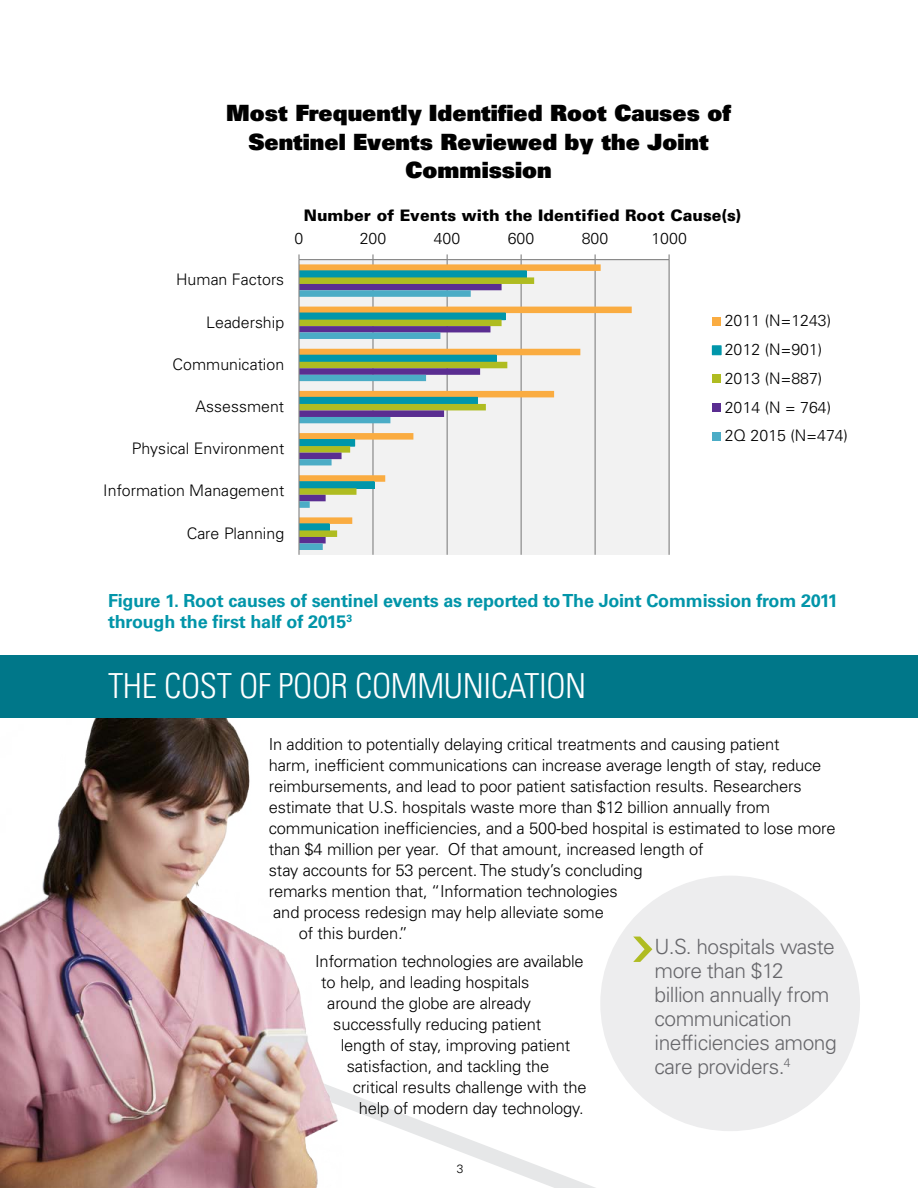
<style>
.page{position:relative;width:918px;height:1188px;background:#fff}
.page>*{position:absolute;margin:0;border:0;box-sizing:border-box;transform-origin:0 0}
.t1{font:300 condensed 34.5px "Univers LT Std";letter-spacing:-.01em;color:#fff}
.t2{font:22.35px/28.2px "Univers LT Std X Black";color:#000;text-align:center}
.t3{font:300 21px/24px "Univers LT Std";letter-spacing:-.025em;color:#67676b}
.t4{font:700 18px/21px "Univers LT Std";letter-spacing:-.01em;color:#0295a9}
.t5{font:300 16.5px "Univers LT Std";letter-spacing:-.01em;color:#000}
.t6{font:300 15.9px/28.7px "Univers LT Std";color:#000}
.t7{font:900 15.9px "Univers LT Std";color:#000}
.t8{font:300 12px "Univers LT Std";color:#000}
</style>
<div class="page">
<svg style="left:343px;top:1091px;width:252px;height:97px"></svg>
<div style="left:0;top:656px;width:918px;height:62px;background:#007789"></div>
<div style="left:597px;top:872px;width:266px;height:262px;background:#ededee;border-radius:50%"></div>
<div style="left:594px;top:869px;width:272px;height:268px;border:6px solid #fff;border-radius:50%"></div>
<svg style="left:633px;top:937px;width:19px;height:25px"></svg>
<img style="left:0;top:718px;width:343px;height:470px">
<div style="left:299px;top:260px;width:370px;height:295px;background:#f2f2f2"></div>
<hr style="left:372px;top:260px;width:2px;height:295px;background:#868686">
<hr style="left:447px;top:260px;width:1px;height:295px;background:#868686">
<hr style="left:521px;top:260px;width:1px;height:295px;background:#868686">
<hr style="left:595px;top:260px;width:1px;height:295px;background:#868686">
<hr style="left:669px;top:260px;width:1px;height:295px;background:#868686">
<svg style="left:300px;top:264px;width:332px;height:260px"></svg>
<div style="left:299px;top:271px;width:227px;height:6px;background:#0096aa"></div>
<div style="left:299px;top:270px;width:228px;height:8px;border:1px solid #0096aa"></div>
<svg style="left:300px;top:277px;width:234px;height:260px"></svg>
<svg style="left:300px;top:284px;width:202px;height:253px"></svg>
<svg style="left:300px;top:290px;width:171px;height:260px"></svg>
<hr style="left:299px;top:259px;width:370px;height:1px;background:#868686">
<hr style="left:298px;top:260px;width:2px;height:295px;background:#868686">
<div style="left:712px;top:317px;width:9px;height:9px;background:#faac41"></div>
<div style="left:712px;top:345px;width:10px;height:10px;background:#0096aa;border:1px solid #0096aa"></div>
<div style="left:712px;top:375px;width:9px;height:8px;background:#afbc21"></div>
<div style="left:712px;top:403px;width:9px;height:9px;background:#5a2d91"></div>
<div style="left:712px;top:432px;width:9px;height:9px;background:#4bacc6"></div>
<h2 class="t2" style="left:226px;top:99px;width:506px">Most Frequently Identified Root Causes of<br>Sentinel Events Reviewed by the Joint<br>Commission</h2>
<p class="t7" style="left:304px;top:206px;width:439px">Number of Events with the Identified Root Cause(s)</p>
<p class="t6" style="left:295px;top:224px;width:10px">0</p>
<p class="t6" style="left:360px;top:224px;width:28px">200</p>
<p class="t6" style="left:434px;top:224px;width:28px">400</p>
<p class="t6" style="left:508px;top:224px;width:28px">600</p>
<p class="t6" style="left:582px;top:224px;width:28px">800</p>
<p class="t6" style="left:651px;top:224px;width:37px">1000</p>
<p class="t6" style="left:176px;top:266px;width:110px">Human Factors</p>
<p class="t6" style="left:206px;top:308px;width:80px">Leadership</p>
<p class="t6" style="left:172px;top:350px;width:113px">Communication</p>
<p class="t6" style="left:196px;top:392px;width:90px">Assessment</p>
<p class="t6" style="left:132px;top:434px;width:154px">Physical Environment</p>
<p class="t6" style="left:103px;top:476px;width:183px">Information Management</p>
<p class="t6" style="left:187px;top:519px;width:99px">Care Planning</p>
<p class="t6" style="left:725px;top:307px;width:125px">2011 (N=1243)<br>2012 (N=901)<br>2013 (N=887)<br>2014 (N = 764)<br>2Q 2015 (N=474)</p>
<p class="t4" style="left:108px;top:590px;width:731px">Figure 1. Root causes of sentinel events as reported to The Joint Commission from 2011 through the first half of 2015<sup>3</sup></p>
<h1 class="t1" style="left:108px;top:665px;width:480px">THE COST OF POOR COMMUNICATION</h1>
<p class="t5" style="left:269px;top:735px;width:512px">In addition to potentially delaying critical treatments and causing patient</p>
<p class="t5" style="left:269px;top:756px;width:554px">harm, inefficient communications can increase average length of stay, reduce</p>
<p class="t5" style="left:269px;top:777px;width:534px">reimbursements, and lead to poor patient satisfaction results. Researchers</p>
<p class="t5" style="left:269px;top:798px;width:503px">estimate that U.S. hospitals waste more than $12 billion annually from</p>
<p class="t5" style="left:269px;top:819px;width:568px">communication inefficiencies, and a 500-bed hospital is estimated to lose more</p>
<p class="t5" style="left:269px;top:840px;width:436px">than $4 million per year. Of that amount, increased length of</p>
<p class="t5" style="left:269px;top:861px;width:375px">stay accounts for 53 percent. The study’s concluding</p>
<p class="t5" style="left:269px;top:882px;width:350px">remarks mention that, “Information technologies</p>
<p class="t5" style="left:273px;top:903px;width:332px">and process redesign may help alleviate some</p>
<p class="t5" style="left:299px;top:924px;width:111px">of this burden.”</p>
<p class="t5" style="left:315px;top:951px;width:270px">Information technologies are available</p>
<p class="t5" style="left:321px;top:972px;width:210px">to help, and leading hospitals</p>
<p class="t5" style="left:327px;top:993px;width:205px">around the globe are already</p>
<p class="t5" style="left:333px;top:1014px;width:210px">successfully reducing patient</p>
<p class="t5" style="left:341px;top:1035px;width:231px">length of stay, improving patient</p>
<p class="t5" style="left:347px;top:1056px;width:204px">satisfaction, and tackling the</p>
<p class="t5" style="left:353px;top:1077px;width:235px">critical results challenge with the</p>
<p class="t5" style="left:359px;top:1098px;width:226px">help of modern day technology.</p>
<p class="t3" style="left:655px;top:935px;width:184px">U.S. hospitals waste more than $12 billion annually from communication inefficiencies among care providers.<sup>4</sup></p>
<p class="t8" style="left:457px;top:1161px;width:8px">3</p>
</div>
